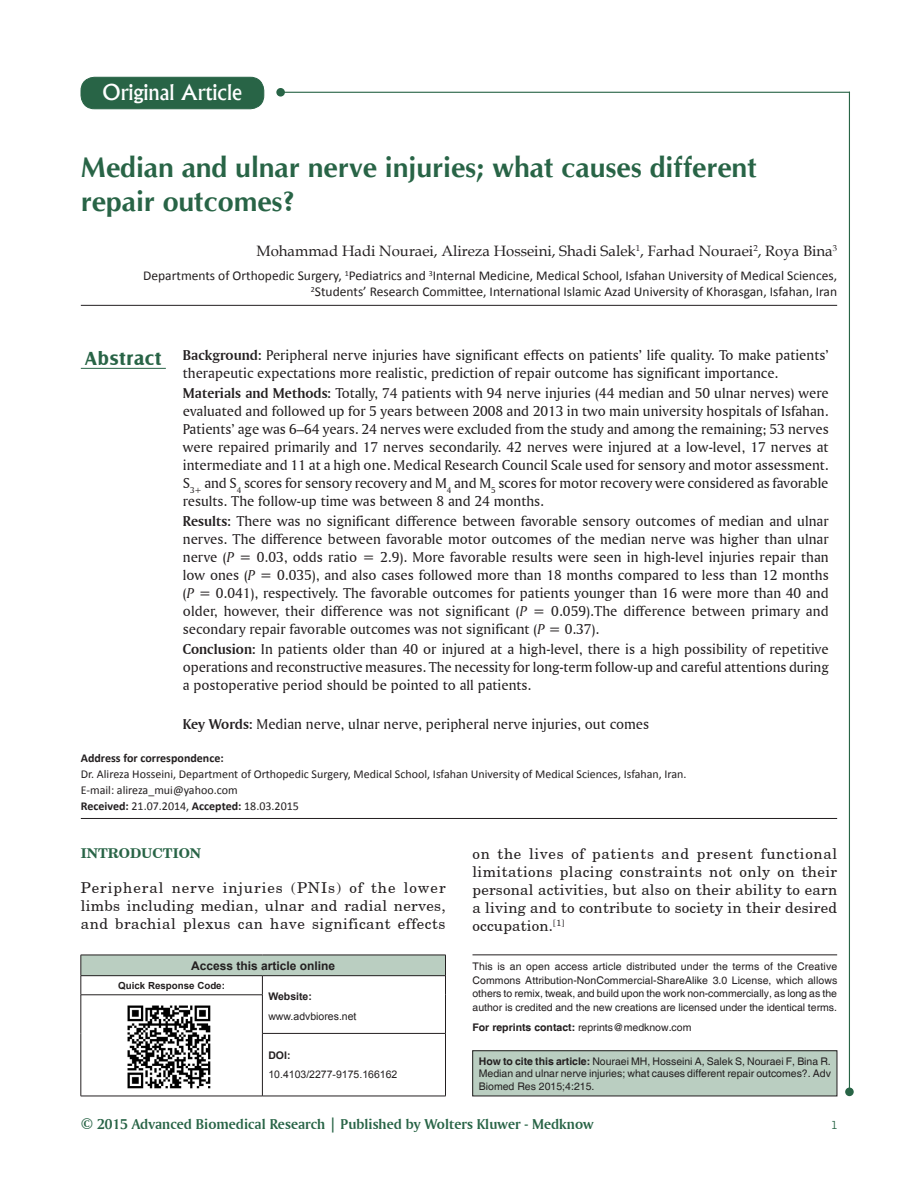
<style>
.page{position:relative;width:918px;height:1188px;background:#fff}
.page>*{position:absolute;margin:0;border:0;box-sizing:border-box;transform-origin:0 0}
.AT{font:700 28.5px/34.2px "CG Omega";color:#286446}
.AH{font:500 21px "Albertus";color:#fff}
.ABSH{font:700 19.5px "Castle T";letter-spacing:.04em;color:#286446}
.ABS{font:15px/18px "Amerigo BT Roman A";color:#231f20;text-align:justify}
.TX{font:15px/18px "New Century Schoolbook";letter-spacing:.015em;color:#231f20;text-align:justify}
.AU{font:15px "Book Antiqua";color:#231f20}
.RF{font:15px "Amerigo BT Bold A";color:#286446}
.KWD{font:15px "Amerigo BT Roman A";color:#231f20}
.AFF{font:13.5px/16.2px "Calibri";color:#231f20;text-align:right}
.t1{font:700 13.5px "Century Schoolbook BT";color:#286446}
.ADD{font:12px/15.8px "Calibri";color:#231f20}
.HIS{font:12px "Calibri";color:#231f20}
.ATAO{font:700 12px "Arial";color:#231f20}
.RF-2{font:12px "Bell Centennial BT Address";color:#286446}
.OS{font:10.5px/13.5px "Helvetica";color:#231f20;text-align:justify}
.SRC{font:10.5px/12.6px "Helvetica";color:#231f20;text-align:justify}
.DOI{font:10.5px "Arial";color:#231f20}
.WEB{font:10.5px "Arial";color:#231f20}
.WEB-2{font:700 10.5px "Arial";color:#231f20}
.DOI-2{font:700 10.5px "Arial";color:#231f20}
.QRC{font:700 9.75px "Arial";color:#231f20}
.s1{font-family:"Amerigo BT Bold A"}
.s2{font-family:"Amerigo BT Italic A"}
.s3{font-weight:700}
</style>
<div class="page">
<hr style="left:281px;top:92px;width:569px;height:1px;background:#286446">
<div style="left:276px;top:88px;width:9px;height:9px;background:#286446;border-radius:50%"></div>
<hr style="left:849px;top:92px;width:1px;height:996px;background:#286446">
<div style="left:845px;top:1088px;width:9px;height:8px;background:#286446;border-radius:50%"></div>
<hr style="left:81px;top:818px;width:756px;height:1px;background:#231f20">
<hr style="left:81px;top:305px;width:756px;height:1px;background:#231f20">
<div style="left:81px;top:955px;width:365px;height:21px;background:#bacec1"></div>
<hr style="left:81px;top:1096px;width:181px;height:1px;background:#231f20">
<hr style="left:81px;top:955px;width:181px;height:1px;background:#231f20">
<hr style="left:262px;top:955px;width:184px;height:1px;background:#231f20">
<hr style="left:81px;top:975px;width:181px;height:1px;background:#231f20">
<svg style="left:81px;top:955px;width:1px;height:40px"></svg>
<hr style="left:262px;top:975px;width:184px;height:1px;background:#231f20">
<svg style="left:445px;top:955px;width:1px;height:40px"></svg>
<hr style="left:445px;top:995px;width:1px;height:38px;background:#231f20">
<hr style="left:81px;top:995px;width:182px;height:1px;background:#231f20">
<hr style="left:81px;top:995px;width:1px;height:38px;background:#231f20">
<hr style="left:81px;top:1033px;width:1px;height:63px;background:#231f20">
<hr style="left:445px;top:1034px;width:1px;height:62px;background:#231f20">
<hr style="left:262px;top:1096px;width:184px;height:1px;background:#231f20">
<svg style="left:262px;top:976px;width:1px;height:19px"></svg>
<hr style="left:262px;top:995px;width:1px;height:38px;background:#231f20">
<hr style="left:262px;top:1034px;width:1px;height:62px;background:#231f20">
<hr style="left:262px;top:1033px;width:184px;height:1px;background:#231f20">
<img style="left:127px;top:1005px;width:84px;height:84px">
<div style="left:81px;top:77px;width:183px;height:32px;background:#286446;border-radius:14px"></div>
<div style="left:81px;top:77px;width:183px;height:32px;border:1px solid #286446;border-radius:14px"></div>
<hr style="left:81px;top:368px;width:85px;height:1px;background:#286446">
<div style="left:473px;top:1051px;width:364px;height:45px;background:#bacec1"></div>
<hr style="left:472px;top:954px;width:365px;height:1px;background:#231f20">
<p class="AH" style="left:103px;top:80px;width:141px">Original Article</p>
<p class="AT" style="left:81px;top:150px;width:678px">Median and ulnar nerve injuries; what causes different repair outcomes?</p>
<p class="AU" style="left:257px;top:240px;width:582px">Mohammad Hadi Nouraei, Alireza Hosseini, Shadi Salek<sup>1</sup>, Farhad Nouraei<sup>2</sup>, Roya Bina<sup>3</sup></p>
<p class="AFF" style="left:143px;top:268px;width:695px">Departments of Orthopedic Surgery, <sup>1</sup>Pediatrics and <sup>3</sup>Internal Medicine, Medical School, Isfahan University of Medical Sciences,<br><sup>2</sup>Students’ Research Committee, International Islamic Azad University of Khorasgan, Isfahan, Iran</p>
<p class="ABS" style="left:183px;top:346px;width:647px"><span class="s1">Background:</span> Peripheral nerve injuries have significant effects on patients’ life quality. To make patients’ therapeutic expectations more realistic, prediction of repair outcome has significant importance.</p>
<p class="ABS" style="left:183px;top:384px;width:647px"><span class="s1">Materials and Methods:</span> Totally, 74 patients with 94 nerve injuries (44 median and 50 ulnar nerves) were evaluated and followed up for 5 years between 2008 and 2013 in two main university hospitals of Isfahan.<br>Patients’ age was 6–64 years. 24 nerves were excluded from the study and among the remaining; 53 nerves were repaired primarily and 17 nerves secondarily. 42 nerves were injured at a low‑level, 17 nerves at intermediate and 11 at a high one. Medical Research Council Scale used for sensory and motor assessment.<br>S<sub>3+</sub> and S<sub>4</sub> scores for sensory recovery and M<sub>4</sub> and M<sub>5</sub> scores for motor recovery were considered as favorable results. The follow‑up time was between 8 and 24 months.</p>
<p class="ABS" style="left:183px;top:512px;width:647px"><span class="s1">Results:</span> There was no significant difference between favorable sensory outcomes of median and ulnar nerves. The difference between favorable motor outcomes of the median nerve was higher than ulnar nerve (<span class="s2">P</span> = 0.03, odds ratio = 2.9). More favorable results were seen in high‑level injuries repair than low ones (<span class="s2">P</span> = 0.035), and also cases followed more than 18 months compared to less than 12 months (<span class="s2">P</span> = 0.041), respectively. The favorable outcomes for patients younger than 16 were more than 40 and older, however, their difference was not significant (<span class="s2">P</span> = 0.059).The difference between primary and secondary repair favorable outcomes was not significant (<span class="s2">P</span> = 0.37).</p>
<p class="ABS" style="left:183px;top:640px;width:648px"><span class="s1">Conclusion:</span> In patients older than 40 or injured at a high‑level, there is a high possibility of repetitive operations and reconstructive measures. The necessity for long‑term follow‑up and careful attentions during a postoperative period should be pointed to all patients.</p>
<p class="KWD" style="left:183px;top:715px;width:468px"><span class="s1">Key Words:</span> Median nerve, ulnar nerve, peripheral nerve injuries, out comes</p>
<p class="ADD" style="left:81px;top:751px;width:607px"><span class="s3">Address for correspondence:<br></span>Dr. Alireza Hosseini, Department of Orthopedic Surgery, Medical School, Isfahan University of Medical Sciences, Isfahan, Iran.<br>E‑mail: alireza_mui@yahoo.com</p>
<p class="HIS" style="left:81px;top:798px;width:220px"><span class="s3">Received:</span> 21.07.2014, <span class="s3">Accepted:</span> 18.03.2015</p>
<p class="ABSH" style="left:85px;top:347px;width:78px">Abstract</p>
<h1 class="t1" style="left:81px;top:845px;width:122px">INTRODUCTION</h1>
<p class="TX" style="left:81px;top:878px;width:366px">Peripheral nerve injuries (PNIs) of the lower limbs including median, ulnar and radial nerves, and brachial plexus can have significant effects</p>
<p class="ATAO" style="left:191px;top:958px;width:146px">Access this article online</p>
<p class="QRC" style="left:118px;top:979px;width:108px">Quick Response Code:</p>
<p class="WEB-2" style="left:268px;top:990px;width:45px">Website:</p>
<p class="WEB" style="left:268px;top:1009px;width:90px">www.advbiores.net</p>
<p class="DOI-2" style="left:268px;top:1048px;width:24px">DOI:</p>
<p class="DOI" style="left:268px;top:1068px;width:131px">10.4103/2277-9175.166162</p>
<p class="TX" style="left:472px;top:844px;width:366px">on the lives of patients and present functional limitations placing constraints not only on their personal activities, but also on their ability to earn a living and to contribute to society in their desired occupation.<sup>[1]</sup></p>
<p class="OS" style="left:472px;top:960px;width:366px">This is an open access article distributed under the terms of the Creative Commons Attribution-NonCommercial-ShareAlike 3.0 License, which allows others to remix, tweak, and build upon the work non-commercially, as long as the author is credited and the new creations are licensed under the identical terms.</p>
<p class="OS" style="left:472px;top:1021px;width:220px"><span class="s3">For reprints contact:</span> reprints@medknow.com</p>
<p class="SRC" style="left:479px;top:1055px;width:354px"><span class="s3">How to cite this article:</span> Nouraei MH, Hosseini A, Salek S, Nouraei F, Bina R.<br>Median and ulnar nerve injuries; what causes different repair outcomes?. Adv Biomed Res 2015;4:215.</p>
<p class="RF" style="left:81px;top:1115px;width:514px">© 2015 Advanced Biomedical Research | Published by Wolters Kluwer - Medknow</p>
<p class="RF-2" style="left:832px;top:1118px;width:7px">1</p>
</div>
